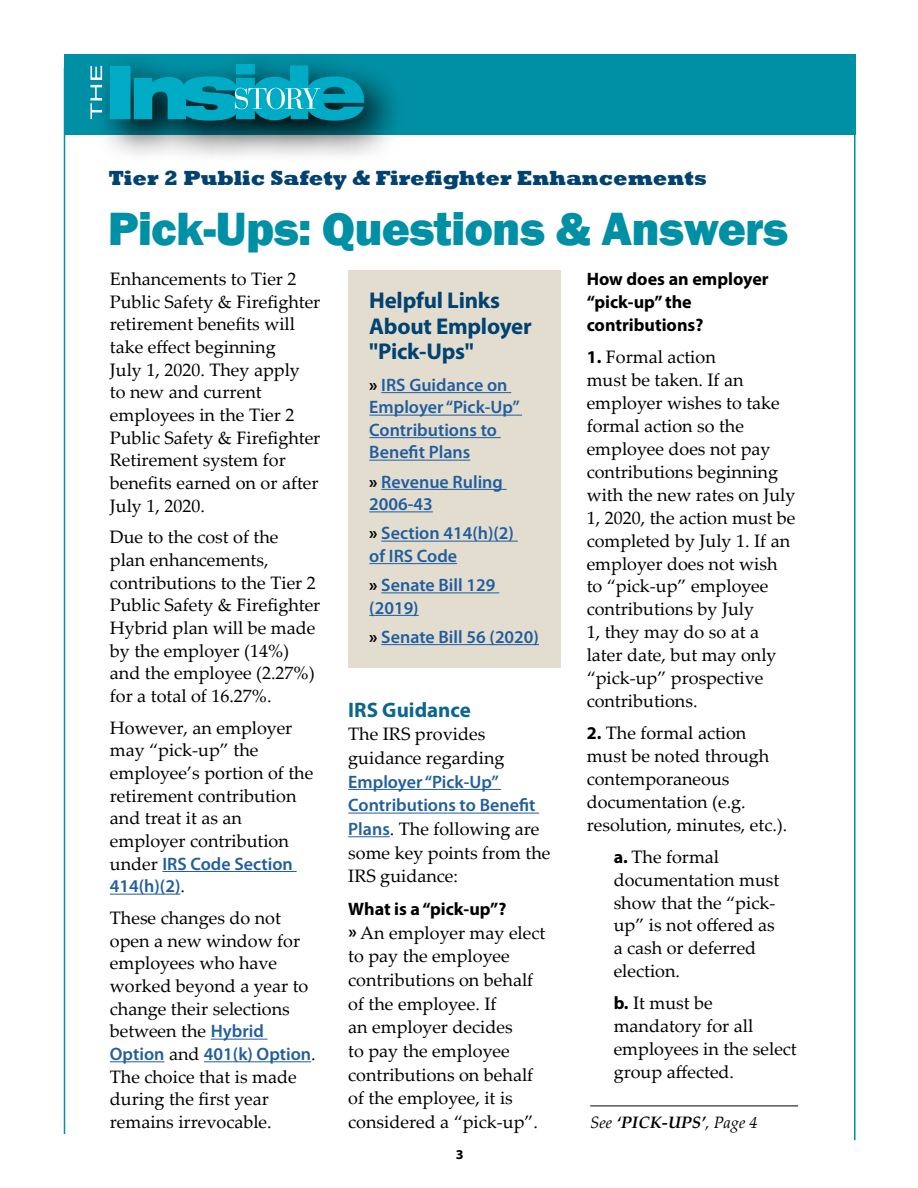
<style>
.page{position:relative;width:918px;height:1188px;background:#fff}
.page>*{position:absolute;margin:0;border:0;box-sizing:border-box;transform-origin:0 0}
.t1{font:800 48px "Franklin Gothic";letter-spacing:-.025em;color:#0090a5}
.t2{font:700 22.8px/25.5px "Myriad Pro";letter-spacing:-.01em;color:#004270}
.t3{font:800 21px "Rockwell";color:#004270}
.t4{font:700 21px "Myriad Pro";color:#0b668e}
.t5{font:18px/22.6px "Palatino Linotype";color:#000}
.t6{font:600 18px/22.5px "Myriad Pro";color:#215e9e}
.t7{font:700 18px/23px "Myriad Pro";color:#000}
.t8{font:italic 700 16.5px "Palatino Linotype";color:#000}
.t9{font:700 semi-expanded 13.5px "Myriad Pro";color:#000}
.s1{font-family:"Palatino Linotype";font-weight:400;color:#000}
.s2{font-family:"Myriad Pro";font-weight:600;color:#215e9e}
.s3{font-weight:700;color:#000}
.s4{font-family:"Myriad Pro";font-weight:700}
.s5{font-weight:400}
</style>
<div class="page">
<hr style="left:64px;top:68px;width:1px;height:1066px;background:#0090a5">
<div style="left:64px;top:54px;width:792px;height:81px;background:#0090a5"></div>
<svg style="left:100px;top:61px;width:295px;height:96px"></svg>
<svg style="left:110px;top:64px;width:254px;height:57px;background:#0896ab"></svg>
<svg style="left:90px;top:66px;width:12px;height:53px"></svg>
<hr style="left:854px;top:74px;width:2px;height:1066px;background:#0090a5">
<hr style="left:162px;top:871px;width:135px;height:1px;background:#215e9e">
<hr style="left:110px;top:894px;width:70px;height:1px;background:#215e9e">
<hr style="left:211px;top:1039px;width:57px;height:1px;background:#215e9e">
<hr style="left:110px;top:1061px;width:55px;height:1px;background:#215e9e">
<hr style="left:204px;top:1061px;width:107px;height:1px;background:#215e9e">
<hr style="left:348px;top:789px;width:153px;height:1px;background:#215e9e">
<hr style="left:348px;top:813px;width:191px;height:1px;background:#215e9e">
<hr style="left:348px;top:836px;width:42px;height:1px;background:#215e9e">
<div style="left:348px;top:270px;width:213px;height:397px;background:#e3ddd0"></div>
<hr style="left:381px;top:392px;width:130px;height:1px;background:#215e9e">
<hr style="left:369px;top:415px;width:153px;height:1px;background:#215e9e">
<hr style="left:369px;top:437px;width:132px;height:1px;background:#215e9e">
<hr style="left:369px;top:460px;width:101px;height:1px;background:#215e9e">
<hr style="left:381px;top:489px;width:126px;height:1px;background:#215e9e">
<hr style="left:369px;top:511px;width:64px;height:1px;background:#215e9e">
<hr style="left:381px;top:541px;width:137px;height:1px;background:#215e9e">
<hr style="left:369px;top:563px;width:88px;height:1px;background:#215e9e">
<hr style="left:381px;top:592px;width:118px;height:1px;background:#215e9e">
<hr style="left:369px;top:615px;width:50px;height:1px;background:#215e9e">
<hr style="left:381px;top:644px;width:158px;height:1px;background:#215e9e">
<hr style="left:590px;top:1106px;width:208px;height:1px;background:#000">
<p class="t3" style="left:108px;top:166px;width:600px">Tier 2 Public Safety &amp; Firefighter Enhancements</p>
<h1 class="t1" style="left:108px;top:198px;width:682px">Pick-Ups: Questions &amp; Answers</h1>
<p class="t5" style="left:110px;top:267px;width:212px">Enhancements to Tier 2<br>Public Safety &amp; Firefighter retirement benefits will take effect beginning<br>July 1, 2020. They apply<br>to new and current employees in the Tier 2<br>Public Safety &amp; Firefighter<br>Retirement system for benefits earned on or after<br>July 1, 2020.</p>
<p class="t5" style="left:110px;top:525px;width:212px">Due to the cost of the<br>plan enhancements, contributions to the Tier 2<br>Public Safety &amp; Firefighter<br>Hybrid plan will be made by the employer (14%) and the employee (2.27%) for a total of 16.27%.</p>
<p class="t5" style="left:110px;top:715px;width:205px">However, an employer may “pick-up” the employee’s portion of the retirement contribution and treat it as an employer contribution</p>
<p class="t6" style="left:110px;top:852px;width:185px"><span class="s1">under</span> IRS Code Section<br>414(h)(2)<span class="s1">.</span></p>
<p class="t5" style="left:110px;top:906px;width:200px">These changes do not open a new window for employees who have worked beyond a year to change their selections between the <span class="s2">Hybrid</span></p>
<p class="t6" style="left:110px;top:1042px;width:207px">Option <span class="s1">and</span> 401(k) Option<span class="s1">.</span></p>
<p class="t5" style="left:110px;top:1064px;width:188px">The choice that is made during the first year remains irrevocable.</p>
<p class="t2" style="left:369px;top:287px;width:164px">Helpful Links<br>About Employer "Pick-Ups"</p>
<p class="t6" style="left:369px;top:373px;width:152px"><span class="s3">»</span> IRS Guidance on<br>Employer “Pick-Up”<br>Contributions to<br>Benefit Plans</p>
<p class="t6" style="left:369px;top:470px;width:135px"><span class="s3">»</span> Revenue Ruling<br>2006-43</p>
<p class="t6" style="left:369px;top:522px;width:146px"><span class="s3">»</span> Section 414(h)(2) of IRS Code</p>
<p class="t6" style="left:369px;top:573px;width:128px"><span class="s3">»</span> Senate Bill 129 (2019)</p>
<p class="t6" style="left:369px;top:625px;width:171px"><span class="s3">»</span> Senate Bill 56 (2020)</p>
<p class="t4" style="left:348px;top:696px;width:124px">IRS Guidance</p>
<p class="t5" style="left:348px;top:722px;width:158px;line-height:23.7px">The IRS provides guidance regarding</p>
<p class="t6" style="left:348px;top:769px;width:189px;line-height:23.7px">Employer “Pick-Up”<br>Contributions to Benefit</p>
<p class="t5" style="left:348px;top:816px;width:204px;line-height:23.7px"><span class="s2">Plans</span>. The following are some key points from the<br>IRS guidance:</p>
<p class="t7" style="left:348px;top:897px;width:160px">What is a “pick-up”?</p>
<p class="t5" style="left:348px;top:920px;width:199px;line-height:23.7px"><span class="s4">»</span> An employer may elect to pay the employee contributions on behalf of the employee. If<br>an employer decides<br>to pay the employee contributions on behalf of the employee, it is considered a “pick-up”.</p>
<p class="t9" style="left:456px;top:1147px;width:9px">3</p>
<p class="t7" style="left:587px;top:267px;width:184px">How does an employer “pick-up” the contributions?</p>
<p class="t5" style="left:587px;top:345px;width:210px"><span class="s4">1.</span> Formal action<br>must be taken. If an employer wishes to take formal action so the employee does not pay contributions beginning with the new rates on July<br>1, 2020, the action must be completed by July 1. If an employer does not wish to “pick-up” employee contributions by July<br>1, they may do so at a later date, but may only “pick-up” prospective contributions.</p>
<p class="t5" style="left:587px;top:721px;width:202px"><span class="s4">2.</span> The formal action must be noted through contemporaneous documentation (e.g. resolution, minutes, etc.).</p>
<p class="t5" style="left:614px;top:844px;width:167px"><span class="s4">a.</span> The formal documentation must show that the “pick&shy;up” is not offered as a cash or deferred election.</p>
<p class="t5" style="left:614px;top:991px;width:185px"><span class="s4">b.</span> It must be mandatory for all employees in the select group affected.</p>
<p class="t8" style="left:590px;top:1111px;width:169px"><span class="s5">See</span> ‘PICK-UPS’<span class="s5">, Page 4</span></p>
</div>
